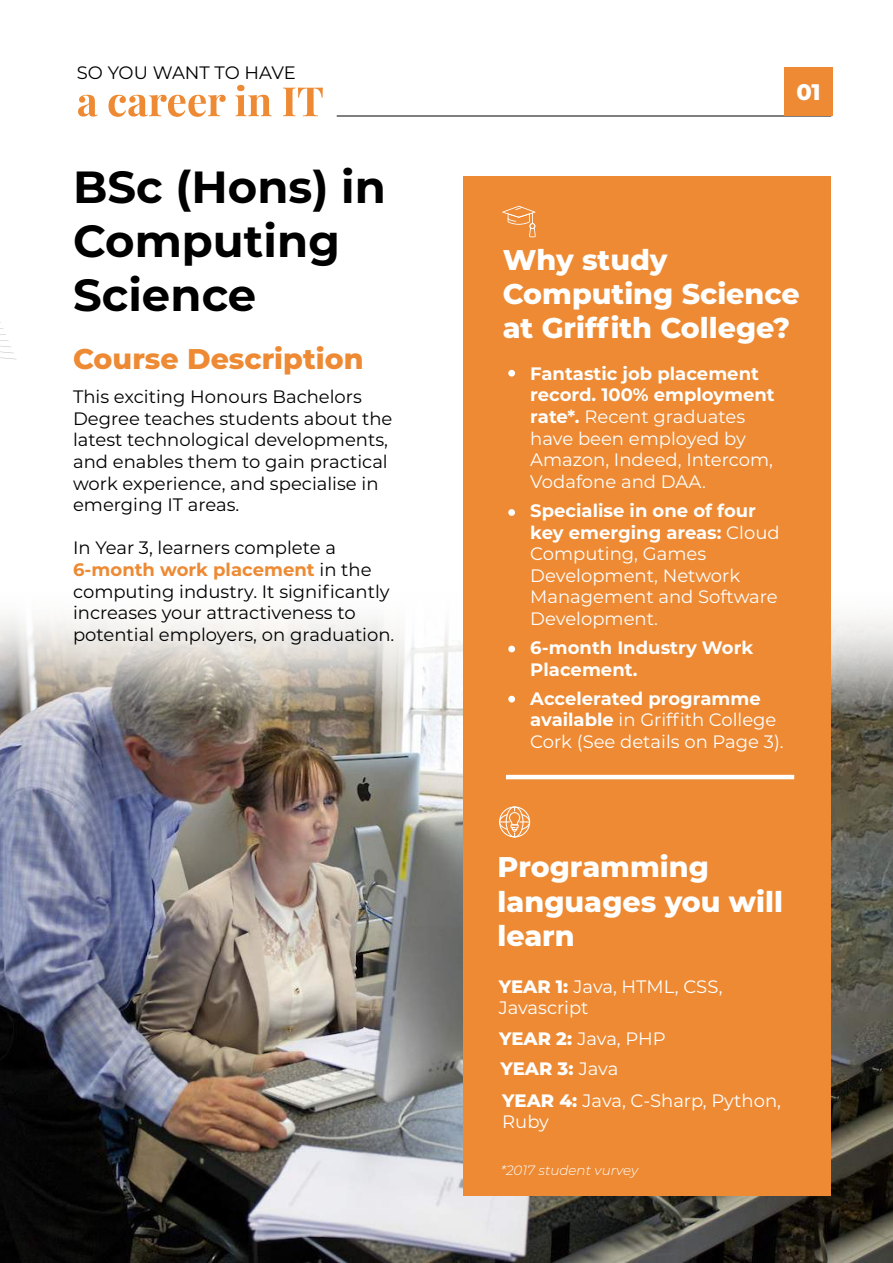
<style>
.page{position:relative;width:893px;height:1263px;background:#fff}
.page>*{position:absolute;margin:0;border:0;box-sizing:border-box;transform-origin:0 0}
.t1{font:700 45px/54px "Montserrat";color:#000}
.t2{font:800 28.5px/34.2px "Montserrat";color:#fff}
.t3{font:800 28.5px "Montserrat";color:#ed8a33}
.t4{font:800 22.5px "Montserrat";color:#fff}
.t5{font:18px/21.6px "Montserrat";color:#fff}
.t6{font:18px/21.6px "Montserrat";color:#000}
.t7{font:700 18px/21.6px "Montserrat";color:#fff}
.t8{font:italic 300 13.5px "Montserrat";color:#fff}
.s1{font-weight:700;color:#ed8a33}
.s2{font-weight:700}
.s3{font-weight:800}
</style>
<div class="page">
<svg style="left:0;top:322px;width:16px;height:38px"></svg>
<img style="left:0;top:926px;width:893px;height:337px">
<img style="left:0;top:618px;width:893px;height:308px">
<div style="left:463px;top:176px;width:368px;height:1019px;background:#ed8a33"></div>
<svg style="left:78px;top:95px;width:20px;height:22px"></svg>
<svg style="left:109px;top:95px;width:117px;height:22px"></svg>
<svg style="left:236px;top:85px;width:36px;height:31px"></svg>
<svg style="left:283px;top:88px;width:40px;height:28px"></svg>
<div style="left:508px;top:370px;width:7px;height:7px;background:#fff;border-radius:50%"></div>
<div style="left:508px;top:509px;width:7px;height:7px;background:#fff;border-radius:50%"></div>
<div style="left:508px;top:646px;width:7px;height:6px;background:#fff;border-radius:50%"></div>
<div style="left:508px;top:696px;width:7px;height:6px;background:#fff;border-radius:50%"></div>
<hr style="left:337px;top:116px;width:494px;height:1px;background:#000">
<div style="left:784px;top:68px;width:48px;height:48px;background:#ed8a33"></div>
<hr style="left:506px;top:775px;width:288px;height:4px;background:#fff">
<svg style="left:502px;top:206px;width:34px;height:31px"></svg>
<svg style="left:499px;top:806px;width:31px;height:31px"></svg>
<p class="t6" style="left:77px;top:62px;width:220px">SO YOU WANT TO HAVE</p>
<h1 class="t1" style="left:73px;top:158px;width:314px">BSc (Hons) in<br>Computing<br>Science</h1>
<h2 class="t3" style="left:73px;top:338px;width:292px">Course Description</h2>
<p class="t6" style="left:73px;top:385px;width:321px">This exciting Honours Bachelors<br>Degree teaches students about the latest technological developments, and enables them to gain practical work experience, and specialise in emerging IT areas.</p>
<p class="t6" style="left:73px;top:537px;width:323px">In Year 3, learners complete a <span class="s1">6-month work placement</span> in the computing industry. It significantly increases your attractiveness to potential employers, on graduation.</p>
<p class="t4" style="left:796px;top:76px;width:26px">01</p>
<h2 class="t2" style="left:503px;top:241px;width:299px">Why study<br>Computing Science at Griffith College?</h2>
<p class="t5" style="left:530px;top:362px;width:246px"><span class="s2">Fantastic job placement record. 100% employment rate*.</span> Recent graduates have been employed by<br>Amazon, Indeed, Intercom,<br>Vodafone and DAA.</p>
<p class="t5" style="left:530px;top:499px;width:251px"><span class="s2">Specialise in one of four key emerging areas:</span> Cloud<br>Computing, Games<br>Development, Network<br>Management and Software<br>Development.</p>
<p class="t7" style="left:530px;top:636px;width:224px">6-month Industry Work<br>Placement.</p>
<p class="t5" style="left:530px;top:687px;width:255px"><span class="s2">Accelerated programme available</span> in Griffith College<br>Cork (See details on Page 3).</p>
<h2 class="t2" style="left:498px;top:848px;width:287px">Programming languages you will learn</h2>
<p class="t5" style="left:499px;top:975px;width:225px"><span class="s3">YEAR 1:</span> Java, HTML, CSS,<br>Javascript</p>
<p class="t5" style="left:499px;top:1022px;width:284px;line-height:30.9px"><span class="s3">YEAR 2:</span> Java, PHP<br><span class="s3">YEAR 3:</span> Java<br><span class="s3">YEAR 4:</span> Java, C-Sharp, Python,</p>
<p class="t5" style="left:502px;top:1110px;width:48px">Ruby</p>
<p class="t8" style="left:501px;top:1161px;width:139px">*2017 student vurvey</p>
</div>
